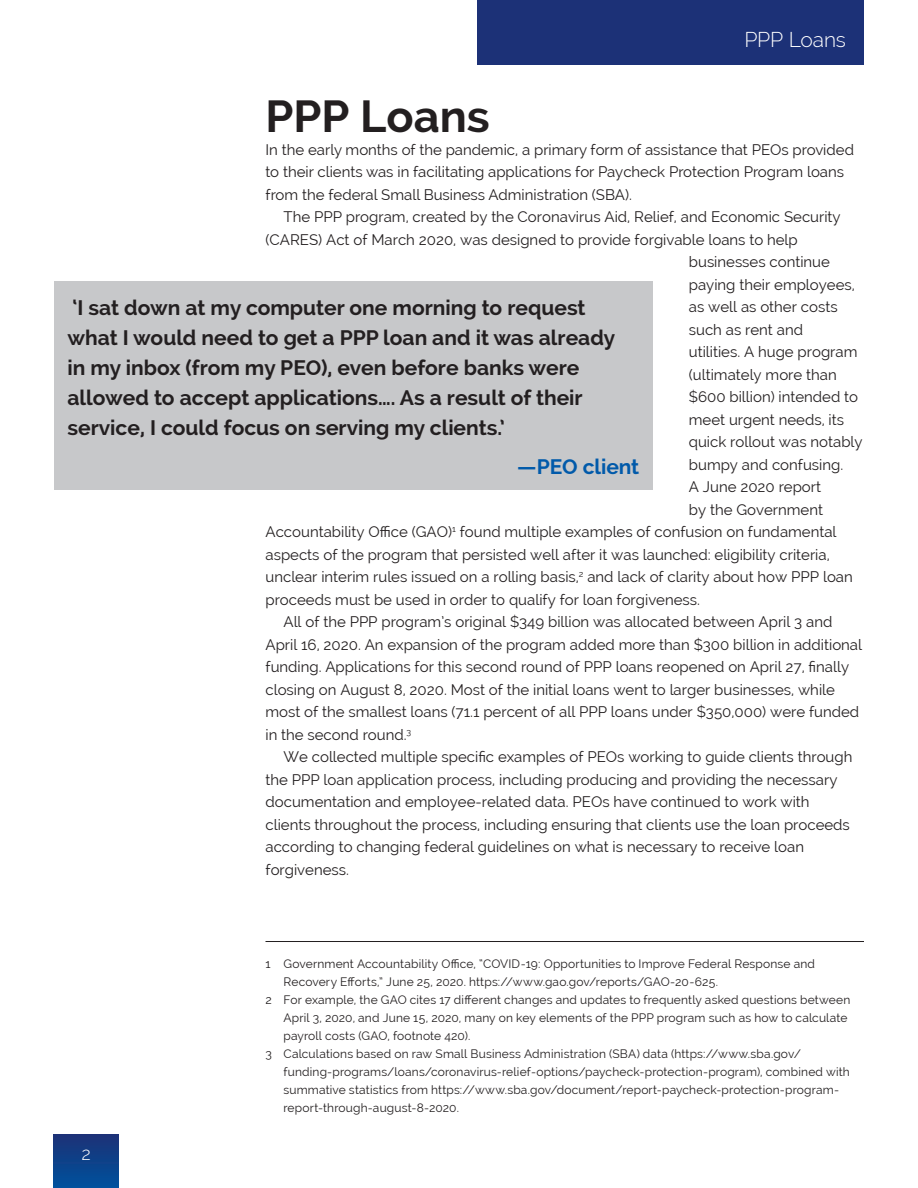
<style>
.page{position:relative;width:918px;height:1188px;background:#fff}
.page>*{position:absolute;margin:0;border:0;box-sizing:border-box;transform-origin:0 0}
.Head_1{font:700 45px "Raleway";color:#231f20}
.Text_box_head_gray{font:700 21px/30px "Raleway";color:#231f20}
.text_box_head_blue{font:700 21px "Raleway";letter-spacing:-.01em;color:#015aaa}
.t1{font:300 21px "Raleway";letter-spacing:-.01em;color:#fff}
.t2{font:300 18px "Raleway";color:#fff}
.Text{font:15px/22.5px "Raleway";color:#231f20}
.Text_first_graph{font:15px/22.5px "Raleway";color:#231f20}
.Footnote{font:12px/18px "Raleway";letter-spacing:.015em;color:#231f20}
</style>
<div class="page">
<div style="left:54px;top:1134px;width:65px;height:54px;background:linear-gradient(to bottom,#1d3176,#00519c)"></div>
<div style="left:477px;top:0;width:387px;height:65px;background:#1c3177"></div>
<hr style="left:266px;top:941px;width:598px;height:1px;background:#231f20">
<div style="left:54px;top:281px;width:599px;height:209px;background:#c7c8ca"></div>
<p class="t1" style="left:744px;top:27px;width:103px">PPP Loans</p>
<p class="Head_1" style="left:266px;top:91px;width:226px">PPP Loans</p>
<p class="Text_first_graph" style="left:266px;top:138px;width:590px">In the early months of the pandemic, a primary form of assistance that PEOs provided to their clients was in facilitating applications for Paycheck Protection Program loans from the federal Small Business Administration (SBA).</p>
<p class="Text" style="left:284px;top:206px;width:559px">The PPP program, created by the Coronavirus Aid, Relief, and Economic Security</p>
<p class="Text" style="left:266px;top:228px;width:534px">(CARES) Act of March 2020, was designed to provide forgivable loans to help</p>
<p class="Text" style="left:689px;top:251px;width:143px">businesses continue</p>
<p class="Text" style="left:689px;top:273px;width:168px">paying their employees,</p>
<p class="Text" style="left:689px;top:296px;width:150px">as well as other costs</p>
<p class="Text" style="left:689px;top:318px;width:116px">such as rent and</p>
<p class="Text" style="left:689px;top:341px;width:170px">utilities. A huge program</p>
<p class="Text" style="left:689px;top:363px;width:149px">(ultimately more than</p>
<p class="Text" style="left:689px;top:386px;width:171px">$600 billion) intended to</p>
<p class="Text" style="left:689px;top:408px;width:157px">meet urgent needs, its</p>
<p class="Text" style="left:689px;top:431px;width:175px">quick rollout was notably</p>
<p class="Text" style="left:689px;top:453px;width:156px">bumpy and confusing.</p>
<p class="Text" style="left:689px;top:476px;width:134px">A June 2020 report</p>
<p class="Text" style="left:689px;top:498px;width:136px">by the Government</p>
<p class="Text" style="left:266px;top:521px;width:573px">Accountability Office (GAO)<sup>1</sup> found multiple examples of confusion on fundamental</p>
<p class="Text" style="left:266px;top:543px;width:566px">aspects of the program that persisted well after it was launched: eligibility criteria,</p>
<p class="Text" style="left:266px;top:566px;width:589px">unclear interim rules issued on a rolling basis,<sup>2</sup> and lack of clarity about how PPP loan</p>
<p class="Text" style="left:266px;top:588px;width:436px">proceeds must be used in order to qualify for loan forgiveness.</p>
<p class="Text" style="left:266px;top:611px;width:598px;text-indent:18px">All of the PPP program’s original $349 billion was allocated between April 3 and April 16, 2020. An expansion of the program added more than $300 billion in additional funding. Applications for this second round of PPP loans reopened on April 27, finally closing on August 8, 2020. Most of the initial loans went to larger businesses, while most of the smallest loans (71.1 percent of all PPP loans under $350,000) were funded in the second round.<sup>3</sup></p>
<p class="Text" style="left:266px;top:746px;width:588px;text-indent:18px">We collected multiple specific examples of PEOs working to guide clients through the PPP loan application process, including producing and providing the necessary documentation and employee-related data. PEOs have continued to work with clients throughout the process, including ensuring that clients use the loan proceeds according to changing federal guidelines on what is necessary to receive loan forgiveness.</p>
<p class="Text_box_head_gray" style="left:68px;top:292px;width:549px">‘I sat down at my computer one morning to request what I would need to get a PPP loan and it was already in my inbox (from my PEO), even before banks were allowed to accept applications…. As a result of their service, I could focus on serving my clients.’</p>
<p class="text_box_head_blue" style="left:517px;top:454px;width:124px">—PEO client</p>
<p class="t2" style="left:82px;top:1143px;width:11px">2</p>
<p class="Footnote" style="left:284px;top:955px;width:533px;text-indent:-18px">1 Government Accountability Office, “COVID-19: Opportunities to Improve Federal Response and<br>Recovery Efforts,” June 25, 2020. https://www.gao.gov/reports/GAO-20-625.</p>
<p class="Footnote" style="left:284px;top:991px;width:568px;text-indent:-18px">2 For example, the GAO cites 17 different changes and updates to frequently asked questions between<br>April 3, 2020, and June 15, 2020, many on key elements of the PPP program such as how to calculate payroll costs (GAO, footnote 420).</p>
<p class="Footnote" style="left:284px;top:1045px;width:568px;text-indent:-18px">3 Calculations based on raw Small Business Administration (SBA) data (https://www.sba.gov/ funding-programs/loans/coronavirus-relief-options/paycheck-protection-program), combined with summative statistics from https://www.sba.gov/document/report-paycheck-protection-program&shy;report-through-august-8-2020.</p>
</div>
